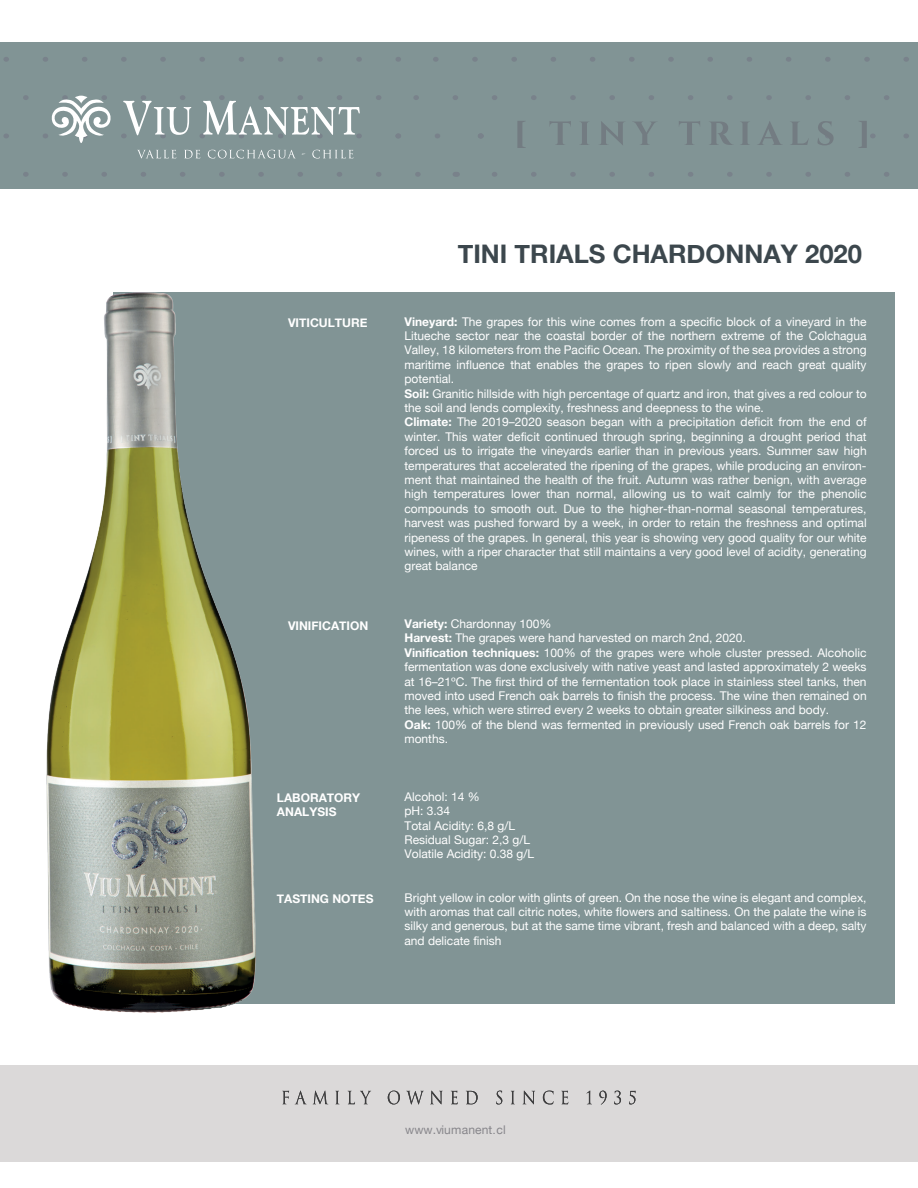
<style>
.page{position:relative;width:918px;height:1188px;background:#fff}
.page>*{position:absolute;margin:0;border:0;box-sizing:border-box;transform-origin:0 0}
.t1{font:700 25.65px "Helvetica Neue";color:#3c474d}
.t2{font:12px/14.4px "Helvetica Neue";color:#fff}
.t3{font:700 12px/14.4px "Helvetica Neue";color:#fff}
.t4{font:12px "Helvetica Neue";color:#87868b}
.s1{font-weight:700}
.s2{font-family:"Arial"}
</style>
<div class="page">
<div style="left:0;top:42px;width:918px;height:147px;background:#819495"></div>
<svg style="left:4px;top:57px;width:5px;height:5px"></svg>
<svg style="left:43px;top:57px;width:5px;height:5px"></svg>
<svg style="left:82px;top:57px;width:5px;height:5px"></svg>
<svg style="left:121px;top:57px;width:6px;height:5px"></svg>
<svg style="left:160px;top:57px;width:6px;height:5px"></svg>
<svg style="left:200px;top:57px;width:5px;height:5px"></svg>
<svg style="left:239px;top:57px;width:5px;height:5px"></svg>
<svg style="left:278px;top:57px;width:5px;height:5px"></svg>
<svg style="left:317px;top:57px;width:6px;height:5px"></svg>
<svg style="left:356px;top:57px;width:6px;height:5px"></svg>
<svg style="left:396px;top:57px;width:5px;height:5px"></svg>
<svg style="left:4px;top:134px;width:5px;height:4px"></svg>
<svg style="left:396px;top:134px;width:5px;height:4px"></svg>
<svg style="left:435px;top:134px;width:5px;height:4px"></svg>
<svg style="left:23px;top:95px;width:6px;height:5px"></svg>
<svg style="left:376px;top:95px;width:5px;height:5px"></svg>
<svg style="left:23px;top:172px;width:6px;height:5px"></svg>
<svg style="left:62px;top:172px;width:6px;height:5px"></svg>
<svg style="left:102px;top:172px;width:5px;height:5px"></svg>
<svg style="left:141px;top:172px;width:5px;height:5px"></svg>
<svg style="left:180px;top:172px;width:5px;height:5px"></svg>
<svg style="left:219px;top:172px;width:6px;height:5px"></svg>
<svg style="left:258px;top:172px;width:6px;height:5px"></svg>
<svg style="left:298px;top:172px;width:5px;height:5px"></svg>
<svg style="left:337px;top:172px;width:5px;height:5px"></svg>
<svg style="left:376px;top:172px;width:5px;height:5px"></svg>
<svg style="left:415px;top:172px;width:6px;height:5px"></svg>
<div style="left:114px;top:292px;width:781px;height:712px;background:#819495"></div>
<img style="left:46px;top:292px;width:210px;height:721px">
<div style="left:0;top:1065px;width:918px;height:96px;background:#dbd9d9"></div>
<svg style="left:43px;top:95px;width:68px;height:48px"></svg>
<svg style="left:121px;top:95px;width:70px;height:43px"></svg>
<svg style="left:200px;top:95px;width:162px;height:43px"></svg>
<svg style="left:137px;top:150px;width:39px;height:9px"></svg>
<svg style="left:184px;top:150px;width:16px;height:8px"></svg>
<svg style="left:208px;top:150px;width:88px;height:9px"></svg>
<svg style="left:312px;top:150px;width:41px;height:9px"></svg>
<svg style="left:433px;top:57px;width:5px;height:5px"></svg>
<svg style="left:472px;top:57px;width:6px;height:5px"></svg>
<svg style="left:511px;top:57px;width:6px;height:5px"></svg>
<svg style="left:551px;top:57px;width:5px;height:5px"></svg>
<svg style="left:590px;top:57px;width:5px;height:5px"></svg>
<svg style="left:629px;top:57px;width:6px;height:5px"></svg>
<svg style="left:668px;top:57px;width:6px;height:5px"></svg>
<svg style="left:708px;top:57px;width:5px;height:5px"></svg>
<svg style="left:747px;top:57px;width:5px;height:5px"></svg>
<svg style="left:786px;top:57px;width:5px;height:5px"></svg>
<svg style="left:825px;top:57px;width:6px;height:5px"></svg>
<svg style="left:864px;top:57px;width:6px;height:5px"></svg>
<svg style="left:904px;top:57px;width:5px;height:5px"></svg>
<svg style="left:904px;top:134px;width:5px;height:4px"></svg>
<svg style="left:478px;top:134px;width:6px;height:4px"></svg>
<svg style="left:413px;top:95px;width:6px;height:5px"></svg>
<svg style="left:453px;top:95px;width:5px;height:5px"></svg>
<svg style="left:492px;top:95px;width:5px;height:5px"></svg>
<svg style="left:531px;top:95px;width:5px;height:5px"></svg>
<svg style="left:570px;top:95px;width:6px;height:5px"></svg>
<svg style="left:609px;top:95px;width:6px;height:5px"></svg>
<svg style="left:649px;top:95px;width:5px;height:5px"></svg>
<svg style="left:688px;top:95px;width:5px;height:5px"></svg>
<svg style="left:727px;top:95px;width:6px;height:5px"></svg>
<svg style="left:766px;top:95px;width:6px;height:5px"></svg>
<svg style="left:806px;top:95px;width:5px;height:5px"></svg>
<svg style="left:845px;top:95px;width:5px;height:5px"></svg>
<svg style="left:884px;top:95px;width:5px;height:5px"></svg>
<svg style="left:453px;top:172px;width:7px;height:5px"></svg>
<svg style="left:492px;top:172px;width:5px;height:5px"></svg>
<svg style="left:531px;top:172px;width:5px;height:5px"></svg>
<svg style="left:570px;top:172px;width:6px;height:5px"></svg>
<svg style="left:609px;top:172px;width:6px;height:5px"></svg>
<svg style="left:649px;top:172px;width:5px;height:5px"></svg>
<svg style="left:688px;top:172px;width:5px;height:5px"></svg>
<svg style="left:727px;top:172px;width:6px;height:5px"></svg>
<svg style="left:766px;top:172px;width:6px;height:5px"></svg>
<svg style="left:806px;top:172px;width:5px;height:5px"></svg>
<svg style="left:845px;top:172px;width:5px;height:5px"></svg>
<svg style="left:884px;top:172px;width:5px;height:5px"></svg>
<svg style="left:517px;top:121px;width:358px;height:27px"></svg>
<svg style="left:282px;top:1091px;width:7px;height:13px"></svg>
<svg style="left:295px;top:1091px;width:11px;height:13px"></svg>
<svg style="left:313px;top:1091px;width:15px;height:13px"></svg>
<svg style="left:335px;top:1091px;width:4px;height:13px"></svg>
<svg style="left:348px;top:1091px;width:23px;height:13px"></svg>
<svg style="left:388px;top:1091px;width:12px;height:13px"></svg>
<svg style="left:406px;top:1091px;width:18px;height:13px"></svg>
<svg style="left:430px;top:1091px;width:13px;height:13px"></svg>
<svg style="left:451px;top:1091px;width:7px;height:13px"></svg>
<svg style="left:466px;top:1091px;width:12px;height:13px"></svg>
<svg style="left:496px;top:1091px;width:6px;height:13px"></svg>
<svg style="left:511px;top:1091px;width:4px;height:13px"></svg>
<svg style="left:523px;top:1091px;width:12px;height:13px"></svg>
<svg style="left:543px;top:1091px;width:10px;height:13px"></svg>
<svg style="left:561px;top:1091px;width:7px;height:13px"></svg>
<svg style="left:587px;top:1091px;width:5px;height:13px"></svg>
<svg style="left:599px;top:1091px;width:8px;height:14px"></svg>
<svg style="left:614px;top:1091px;width:7px;height:13px"></svg>
<svg style="left:629px;top:1091px;width:7px;height:13px"></svg>
<h1 class="t1" style="left:458px;top:234px;width:406px">TINI TRIALS CHARDONNAY 2020</h1>
<p class="t3" style="left:288px;top:316px;width:81px">VITICULTURE</p>
<p class="t2" style="left:404px;top:315px;width:464px"><span class="s1">Vineyard:</span> The grapes for this wine comes from a specific block of a vineyard in the Litueche sector near the coastal border of the northern extreme of the Colchagua Valley, 18 kilometers from the Pacific Ocean. The proximity of the sea provides a strong maritime influence that enables the grapes to ripen slowly and reach great quality potential.<br><span class="s1">Soil:</span> Granitic hillside with high percentage of quartz and iron, that gives a red colour to the soil and lends complexity, freshness and deepness to the wine.<br><span class="s1">Climate:</span> The 2019–2020 season began with a precipitation deficit from the end of winter. This water deficit continued through spring, beginning a drought period that forced us to irrigate the vineyards earlier than in previous years. Summer saw high temperatures that accelerated the ripening of the grapes, while producing an environ&shy;ment that maintained the health of the fruit. Autumn was rather benign, with average high temperatures lower than normal, allowing us to wait calmly for the phenolic compounds to smooth out. Due to the higher-than-normal seasonal temperatures, harvest was pushed forward by a week, in order to retain the freshness and optimal ripeness of the grapes. In general, this year is showing very good quality for our white wines, with a riper character that still maintains a very good level of acidity, generating great balance</p>
<p class="t3" style="left:288px;top:619px;width:82px">VINIFICATION</p>
<p class="t2" style="left:404px;top:617px;width:464px"><span class="s1">Variety:</span> Chardonnay 100%<br><span class="s1">Harvest:</span> The grapes were hand harvested on march 2nd, 2020.<br><span class="s1">Vinification techniques:</span> 100% of the grapes were whole cluster pressed. Alcoholic fermentation was done exclusively with native yeast and lasted approximately 2 weeks at 16–21ºC. The first third of the fermentation took place in stainless steel tanks, then moved into used French oak barrels to finish the process. The wine then remained on the lees, which were stirred every 2 weeks to obtain greater silkiness and body.<br><span class="s1">Oak:</span> 100% of the blend was fermented in previously used French oak barrels for 12 months.</p>
<p class="t3" style="left:277px;top:791px;width:85px">LABORATORY<br>ANALYSIS</p>
<p class="t3" style="left:277px;top:892px;width:98px">TASTING NOTES</p>
<p class="t2" style="left:404px;top:790px;width:131px">Alcohol: 14 %<br>pH: 3.34<br>Total Acidity: 6,8 g/L<br>Residual Sugar: 2,3 g/L<br>Volatile Acidity: 0.38 g/L</p>
<p class="t2" style="left:404px;top:891px;width:464px;text-align:justify">Bright yellow in color with glints of green. On the nose the wine is elegant and complex, with aromas that call citric notes, white flowers and saltiness. On the palate the wine is silky and generous, but at the same time vibrant, fresh and balanced with a deep, salty and delicate finish</p>
<p class="t4" style="left:405px;top:1121px;width:102px">www.viumanent<span class="s2">.</span>cl</p>
</div>
